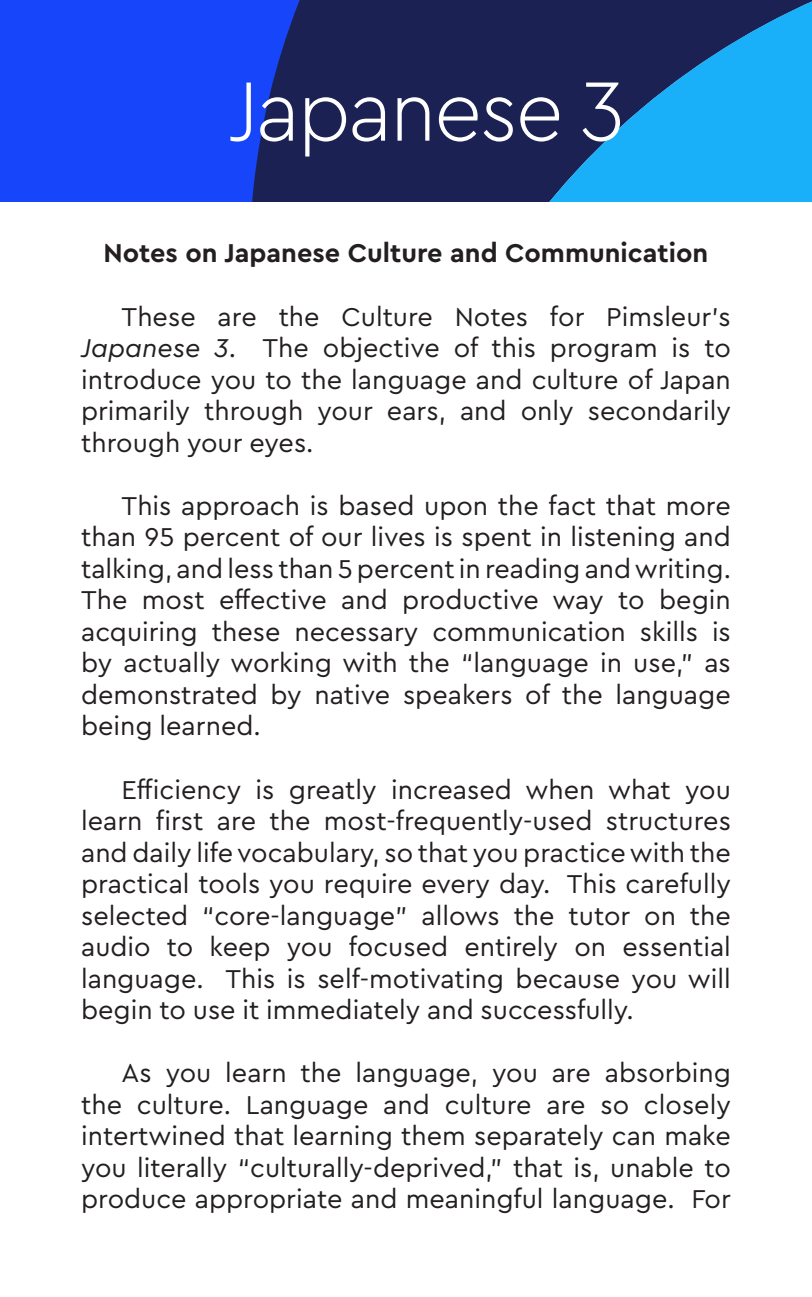
<style>
.page{position:relative;width:812px;height:1297px;background:#fff}
.page>*{position:absolute;margin:0;border:0;box-sizing:border-box;transform-origin:0 0}
.t1{font:300 87.98px "Cera PRO";letter-spacing:-.03em;color:#fff;scale:.96 1}
.book_indent{font:27px/31.5px "Cera PRO";color:#231f20;text-align:justify}
.t2{font:700 27px "Cera PRO";color:#231f20}
.s1{font-style:italic}
</style>
<div class="page">
<div style="left:0;top:0;width:207px;height:201px;background:#1745fa"></div>
<svg style="left:207px;top:0;width:84px;height:201px;background:#183cd3"></svg>
<svg style="left:291px;top:0;width:493px;height:201px;background:#1b447d"></svg>
<div style="left:784px;top:0;width:27px;height:201px;background:#19aff9"></div>
<h1 class="t1" style="left:228px;top:53px;width:414px">Japanese 3</h1>
<p class="t2" style="left:104px;top:235px;width:606px">Notes on Japanese Culture and Communication</p>
<p class="book_indent" style="left:81px;top:299px;width:651px;text-indent:40px">These are the Culture Notes for Pimsleur’s <span class="s1">Japanese 3</span>. The objective of this program is to introduce you to the language and culture of Japan primarily through your ears, and only secondarily through your eyes.</p>
<p class="book_indent" style="left:81px;top:488px;width:651px;text-indent:40px">This approach is based upon the fact that more than 95 percent of our lives is spent in listening and talking, and less than 5 percent in reading and writing.<br>The most effective and productive way to begin acquiring these necessary communication skills is by actually working with the “language in use,” as demonstrated by native speakers of the language being learned.</p>
<p class="book_indent" style="left:81px;top:772px;width:651px;text-indent:40px">Efficiency is greatly increased when what you learn first are the most-frequently-used structures and daily life vocabulary, so that you practice with the practical tools you require every day. This carefully selected “core-language” allows the tutor on the audio to keep you focused entirely on essential language. This is self-motivating because you will begin to use it immediately and successfully.</p>
<p class="book_indent" style="left:81px;top:1055px;width:651px;text-indent:40px">As you learn the language, you are absorbing the culture. Language and culture are so closely intertwined that learning them separately can make you literally “culturally-deprived,” that is, unable to produce appropriate and meaningful language. For</p>
</div>
